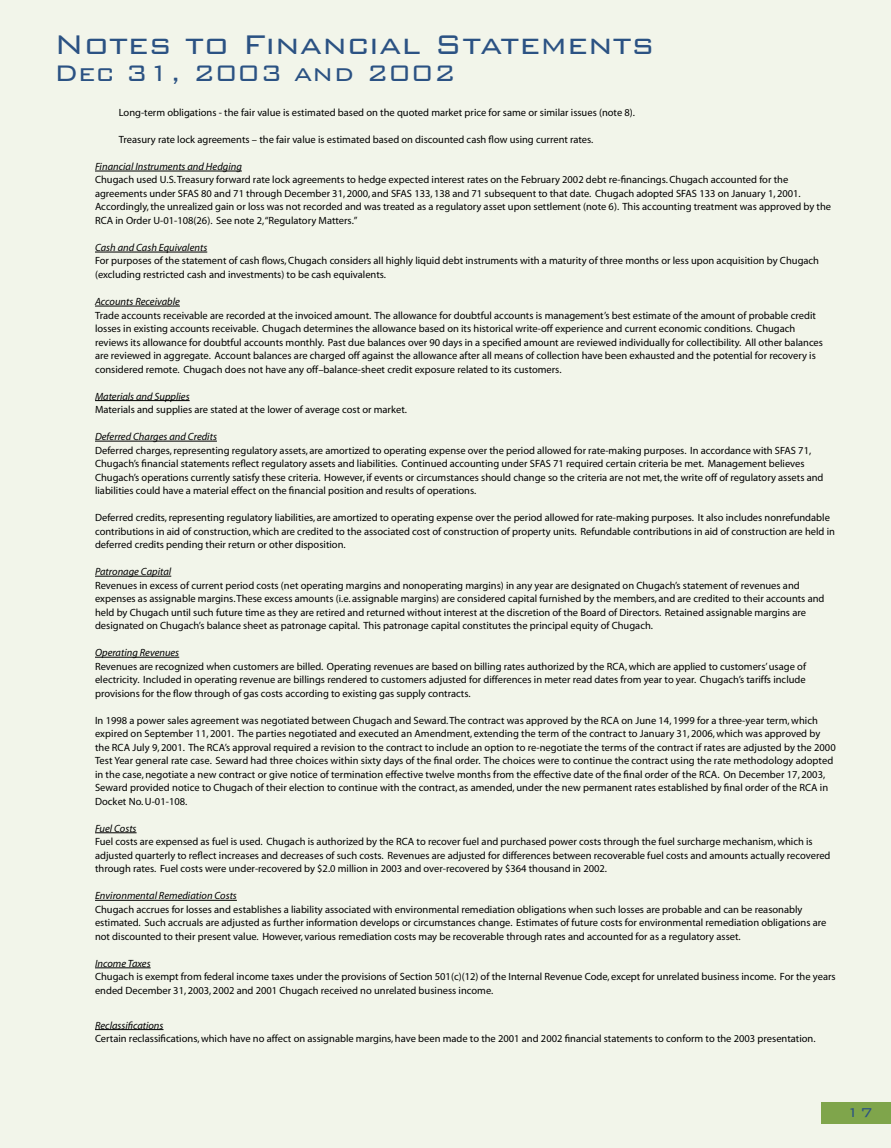
<style>
.page{position:relative;width:891px;height:1148px;background:#f2f5ea}
.page>*{position:absolute;margin:0;border:0;box-sizing:border-box;transform-origin:0 0}
.t1{font:300 36px "Bank Gothic BT";color:#2b5283}
.t2{font:300 30px "Bank Gothic BT";color:#2b5283}
.t3{font:300 17.1px "Bank Gothic BT";color:#2b5283}
.t4{font:10.5px/13.5px "Myriad";color:#000}
.t5{font:italic 10.5px "Myriad";color:#000}
</style>
<div class="page">
<div style="left:821px;top:1101px;width:70px;height:22px;background:#7fa54b"></div>
<hr style="left:95px;top:171px;width:147px;height:1px;background:#000">
<hr style="left:95px;top:252px;width:112px;height:1px;background:#000">
<hr style="left:95px;top:306px;width:85px;height:1px;background:#000">
<hr style="left:95px;top:400px;width:95px;height:1px;background:#000">
<hr style="left:95px;top:441px;width:122px;height:1px;background:#000">
<hr style="left:95px;top:576px;width:76px;height:1px;background:#000">
<hr style="left:95px;top:657px;width:84px;height:1px;background:#000">
<hr style="left:95px;top:832px;width:42px;height:1px;background:#000">
<hr style="left:95px;top:900px;width:142px;height:1px;background:#000">
<hr style="left:95px;top:967px;width:56px;height:1px;background:#000">
<hr style="left:95px;top:1029px;width:69px;height:1px;background:#000">
<h1 class="t1" style="left:54px;top:25px;width:602px">Notes to Financial Statements</h1>
<h2 class="t2" style="left:54px;top:57px;width:403px">Dec 31, 2003 and 2002</h2>
<p class="t4" style="left:119px;top:106px;width:518px">Long-term obligations - the fair value is estimated based on the quoted market price for same or similar issues (note 8).</p>
<p class="t4" style="left:119px;top:133px;width:476px">Treasury rate lock agreements – the fair value is estimated based on discounted cash flow using current rates.</p>
<p class="t5" style="left:95px;top:161px;width:148px">Financial Instruments and Hedging</p>
<p class="t4" style="left:95px;top:174px;width:738px">Chugach used U.S. Treasury forward rate lock agreements to hedge expected interest rates on the February 2002 debt re-financings. Chugach accounted for the agreements under SFAS 80 and 71 through December 31, 2000, and SFAS 133, 138 and 71 subsequent to that date. Chugach adopted SFAS 133 on January 1, 2001.<br>Accordingly, the unrealized gain or loss was not recorded and was treated as a regulatory asset upon settlement (note 6). This accounting treatment was approved by the RCA in Order U-01-108(26). See note 2, “Regulatory Matters.”</p>
<p class="t5" style="left:95px;top:242px;width:114px">Cash and Cash Equivalents</p>
<p class="t4" style="left:95px;top:255px;width:726px">For purposes of the statement of cash flows, Chugach considers all highly liquid debt instruments with a maturity of three months or less upon acquisition by Chugach (excluding restricted cash and investments) to be cash equivalents.</p>
<p class="t5" style="left:95px;top:296px;width:86px">Accounts Receivable</p>
<p class="t4" style="left:95px;top:309px;width:730px">Trade accounts receivable are recorded at the invoiced amount. The allowance for doubtful accounts is management’s best estimate of the amount of probable credit losses in existing accounts receivable. Chugach determines the allowance based on its historical write-off experience and current economic conditions. Chugach reviews its allowance for doubtful accounts monthly. Past due balances over 90 days in a specified amount are reviewed individually for collectibility. All other balances are reviewed in aggregate. Account balances are charged off against the allowance after all means of collection have been exhausted and the potential for recovery is considered remote. Chugach does not have any off–balance-sheet credit exposure related to its customers.</p>
<p class="t5" style="left:95px;top:391px;width:96px">Materials and Supplies</p>
<p class="t4" style="left:95px;top:403px;width:313px">Materials and supplies are stated at the lower of average cost or market.</p>
<p class="t5" style="left:95px;top:431px;width:123px">Deferred Charges and Credits</p>
<p class="t4" style="left:95px;top:444px;width:730px">Deferred charges, representing regulatory assets, are amortized to operating expense over the period allowed for rate-making purposes. In accordance with SFAS 71, Chugach’s financial statements reflect regulatory assets and liabilities. Continued accounting under SFAS 71 required certain criteria be met. Management believes Chugach’s operations currently satisfy these criteria. However, if events or circumstances should change so the criteria are not met, the write off of regulatory assets and liabilities could have a material effect on the financial position and results of operations.</p>
<p class="t4" style="left:95px;top:511px;width:742px">Deferred credits, representing regulatory liabilities, are amortized to operating expense over the period allowed for rate-making purposes. It also includes nonrefundable contributions in aid of construction, which are credited to the associated cost of construction of property units. Refundable contributions in aid of construction are held in deferred credits pending their return or other disposition.</p>
<p class="t5" style="left:95px;top:566px;width:78px">Patronage Capital</p>
<p class="t4" style="left:95px;top:579px;width:731px">Revenues in excess of current period costs (net operating margins and nonoperating margins) in any year are designated on Chugach’s statement of revenues and expenses as assignable margins. These excess amounts (i.e. assignable margins) are considered capital furnished by the members, and are credited to their accounts and held by Chugach until such future time as they are retired and returned without interest at the discretion of the Board of Directors. Retained assignable margins are designated on Chugach’s balance sheet as patronage capital. This patronage capital constitutes the principal equity of Chugach.</p>
<p class="t5" style="left:95px;top:647px;width:86px">Operating Revenues</p>
<p class="t4" style="left:95px;top:660px;width:713px;text-align:justify">Revenues are recognized when customers are billed. Operating revenues are based on billing rates authorized by the RCA, which are applied to customers’ usage of electricity. Included in operating revenue are billings rendered to customers adjusted for differences in meter read dates from year to year. Chugach’s tariffs include provisions for the flow through of gas costs according to existing gas supply contracts.</p>
<p class="t4" style="left:95px;top:714px;width:742px">In 1998 a power sales agreement was negotiated between Chugach and Seward. The contract was approved by the RCA on June 14, 1999 for a three-year term, which expired on September 11, 2001. The parties negotiated and executed an Amendment, extending the term of the contract to January 31, 2006, which was approved by the RCA July 9, 2001. The RCA’s approval required a revision to the contract to include an option to re-negotiate the terms of the contract if rates are adjusted by the 2000<br>Test Year general rate case. Seward had three choices within sixty days of the final order. The choices were to continue the contract using the rate methodology adopted in the case, negotiate a new contract or give notice of termination effective twelve months from the effective date of the final order of the RCA. On December 17, 2003, Seward provided notice to Chugach of their election to continue with the contract, as amended, under the new permanent rates established by final order of the RCA in Docket No. U-01-108.</p>
<p class="t5" style="left:95px;top:823px;width:43px">Fuel Costs</p>
<p class="t4" style="left:95px;top:835px;width:737px">Fuel costs are expensed as fuel is used. Chugach is authorized by the RCA to recover fuel and purchased power costs through the fuel surcharge mechanism, which is adjusted quarterly to reflect increases and decreases of such costs. Revenues are adjusted for differences between recoverable fuel costs and amounts actually recovered through rates. Fuel costs were under-recovered by $2.0 million in 2003 and over-recovered by $364 thousand in 2002.</p>
<p class="t5" style="left:95px;top:890px;width:143px">Environmental Remediation Costs</p>
<p class="t4" style="left:95px;top:903px;width:733px">Chugach accrues for losses and establishes a liability associated with environmental remediation obligations when such losses are probable and can be reasonably estimated. Such accruals are adjusted as further information develops or circumstances change. Estimates of future costs for environmental remediation obligations are not discounted to their present value. However, various remediation costs may be recoverable through rates and accounted for as a regulatory asset.</p>
<p class="t5" style="left:95px;top:958px;width:57px">Income Taxes</p>
<p class="t4" style="left:95px;top:970px;width:742px">Chugach is exempt from federal income taxes under the provisions of Section 501(c)(12) of the Internal Revenue Code, except for unrelated business income. For the years ended December 31, 2003, 2002 and 2001 Chugach received no unrelated business income.</p>
<p class="t5" style="left:95px;top:1019px;width:70px">Reclassifications</p>
<p class="t4" style="left:95px;top:1032px;width:722px">Certain reclassifications, which have no affect on assignable margins, have been made to the 2001 and 2002 financial statements to conform to the 2003 presentation.</p>
<h3 class="t3" style="left:846px;top:1103px;width:28px">17</h3>
</div>
